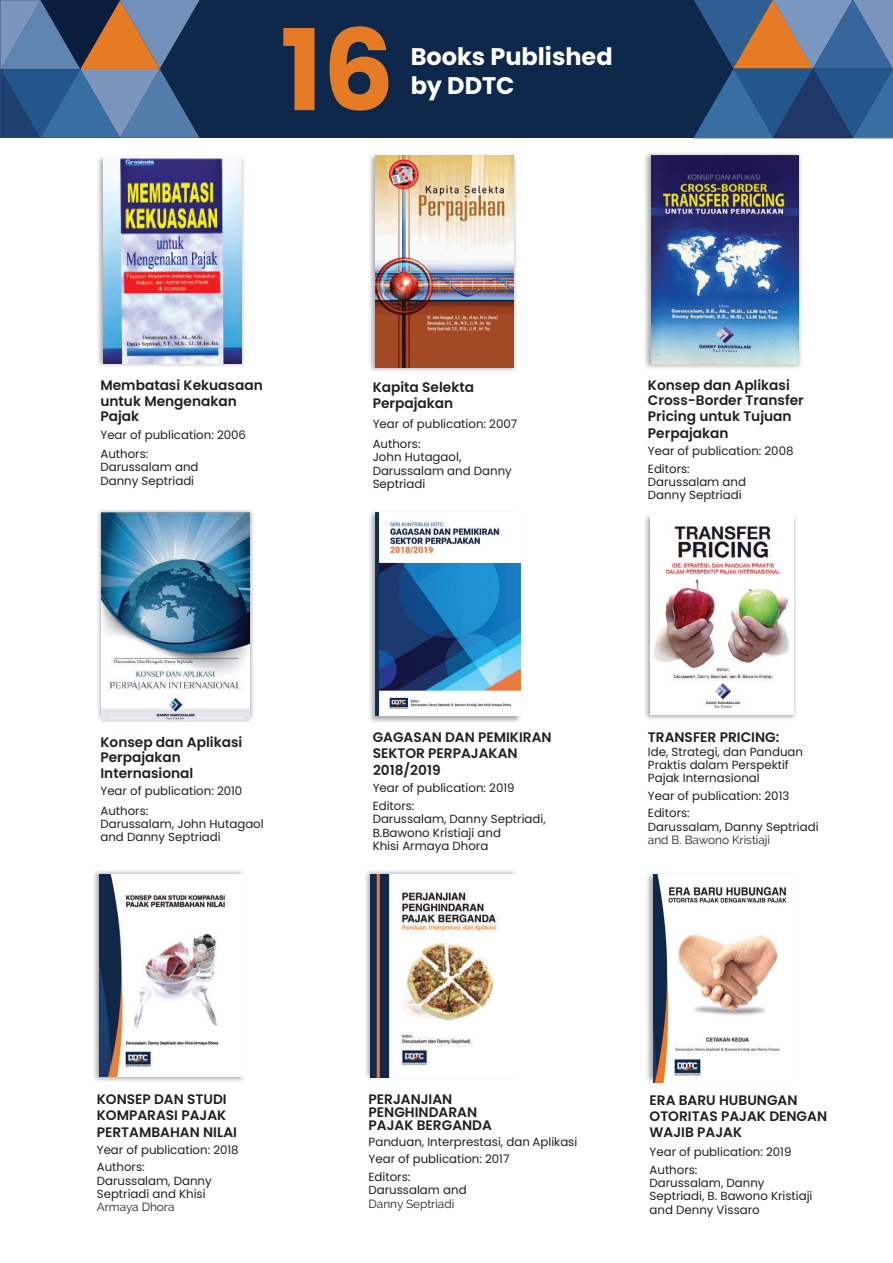
<style>
.page{position:relative;width:893px;height:1263px;background:#fff}
.page>*{position:absolute;margin:0;border:0;box-sizing:border-box;transform-origin:0 0}
.t1{font:700 112.5px "Poppins";color:#e57b25}
.t2{font:700 24px/28.8px "Poppins";color:#fff}
.t3{font:600 13.8px/15.3px "Poppins";color:#231f20}
.t4{font:11.85px/13.4px "Poppins";color:#231f20}
.t5{font:11.85px "Raleway";color:#231f20}
</style>
<div class="page">
<div style="left:0;top:0;width:892px;height:138px;background:#0d284a"></div>
<svg style="left:694px;top:0;width:199px;height:139px;background:#4f6684"></svg>
<hr style="left:853px;top:138px;width:40px;height:1px;background:#7c95bc">
<svg style="left:1px;top:0;width:198px;height:138px"></svg>
<img style="left:46px;top:106px;width:198px;height:260px">
<img style="left:104px;top:156px;width:138px;height:207px">
<img style="left:370px;top:155px;width:146px;height:216px">
<img style="left:375px;top:156px;width:138px;height:212px">
<img style="left:645px;top:101px;width:207px;height:267px">
<img style="left:652px;top:156px;width:147px;height:209px">
<img style="left:98px;top:510px;width:155px;height:212px">
<img style="left:102px;top:513px;width:147px;height:208px">
<img style="left:94px;top:871px;width:150px;height:210px">
<img style="left:99px;top:874px;width:145px;height:203px">
<img style="left:370px;top:512px;width:151px;height:210px">
<img style="left:376px;top:513px;width:144px;height:203px">
<img style="left:645px;top:515px;width:151px;height:204px">
<img style="left:650px;top:515px;width:143px;height:200px">
<img style="left:366px;top:871px;width:149px;height:207px">
<img style="left:370px;top:874px;width:145px;height:203px">
<img style="left:647px;top:874px;width:17px;height:209px">
<img style="left:653px;top:874px;width:134px;height:208px">
<h1 class="t1" style="left:280px;top:6px;width:115px">16</h1>
<h2 class="t2" style="left:411px;top:42px;width:203px">Books Published by DDTC</h2>
<p class="t3" style="left:100px;top:378px;width:164px">Membatasi Kekuasaan untuk Mengenakan<br>Pajak</p>
<p class="t4" style="left:100px;top:425px;width:147px;line-height:19px">Year of publication: 2006<br>Authors:</p>
<p class="t4" style="left:100px;top:460px;width:100px">Darussalam and<br>Danny Septriadi</p>
<p class="t3" style="left:100px;top:734px;width:143px;line-height:15.9px">Konsep dan Aplikasi<br>Perpajakan<br>Internasional</p>
<p class="t4" style="left:100px;top:782px;width:143px;line-height:19.2px">Year of publication: 2010<br>Authors:</p>
<p class="t4" style="left:100px;top:817px;width:165px">Darussalam, John Hutagaol and Danny Septriadi</p>
<p class="t3" style="left:97px;top:1091px;width:142px;line-height:16.5px">KONSEP DAN STUDI<br>KOMPARASI PAJAK<br>PERTAMBAHAN NILAI</p>
<p class="t4" style="left:97px;top:1141px;width:143px;line-height:17.1px">Year of publication: 2018<br>Authors:</p>
<p class="t4" style="left:97px;top:1174px;width:116px">Darussalam, Danny<br>Septriadi and Khisi</p>
<p class="t5" style="left:97px;top:1200px;width:79px">Armaya Dhora</p>
<p class="t3" style="left:373px;top:380px;width:103px">Kapita Selekta<br>Perpajakan</p>
<p class="t4" style="left:373px;top:414px;width:146px;line-height:20.2px">Year of publication: 2007<br>Authors:</p>
<p class="t4" style="left:373px;top:451px;width:141px">John Hutagaol,<br>Darussalam and Danny<br>Septriadi</p>
<p class="t3" style="left:373px;top:730px;width:180px">GAGASAN DAN PEMIKIRAN</p>
<p class="t3" style="left:373px;top:762px;width:69px">2018/2019</p>
<p class="t3" style="left:373px;top:745px;width:147px">SEKTOR PERPAJAKAN</p>
<p class="t4" style="left:373px;top:779px;width:143px;line-height:18px">Year of publication: 2019<br>Editors:</p>
<p class="t4" style="left:373px;top:812px;width:175px">Darussalam, Danny Septriadi,<br>B.Bawono Kristiaji and<br>Khisi Armaya Dhora</p>
<p class="t3" style="left:648px;top:378px;width:157px">Konsep dan Aplikasi<br>Cross-Border Transfer<br>Pricing untuk Tujuan</p>
<p class="t3" style="left:648px;top:426px;width:82px">Perpajakan</p>
<p class="t4" style="left:648px;top:443px;width:147px;line-height:17.2px">Year of publication: 2008<br>Editors:</p>
<p class="t4" style="left:648px;top:475px;width:100px">Darussalam and<br>Danny Septriadi</p>
<p class="t3" style="left:648px;top:730px;width:133px">TRANSFER PRICING:</p>
<p class="t4" style="left:648px;top:745px;width:157px">Ide, Strategi, dan Panduan<br>Praktis dalam Perspektif<br>Pajak Internasional</p>
<p class="t4" style="left:648px;top:787px;width:143px;line-height:17.2px">Year of publication: 2013<br>Editors:</p>
<p class="t4" style="left:648px;top:820px;width:172px">Darussalam, Danny Septriadi</p>
<p class="t5" style="left:648px;top:833px;width:124px">and B. Bawono Kristiaji</p>
<p class="t3" style="left:369px;top:1092px;width:125px;line-height:13.4px">PERJANJIAN<br>PENGHINDARAN<br>PAJAK BERGANDA</p>
<p class="t4" style="left:369px;top:1133px;width:210px;line-height:17.5px">Panduan, Interprestasi, dan Aplikasi<br>Year of publication: 2017<br>Editors:</p>
<p class="t4" style="left:369px;top:1183px;width:100px">Darussalam and</p>
<p class="t5" style="left:369px;top:1196px;width:87px">Danny Septriadi</p>
<p class="t3" style="left:649px;top:1093px;width:179px;line-height:15.9px">ERA BARU HUBUNGAN<br>OTORITAS PAJAK DENGAN<br>WAJIB PAJAK</p>
<p class="t4" style="left:649px;top:1144px;width:143px;line-height:17.2px">Year of publication: 2019<br>Authors:</p>
<p class="t4" style="left:649px;top:1176px;width:164px;line-height:13.8px">Darussalam, Danny<br>Septriadi, B. Bawono Kristiaji and Denny Vissaro</p>
</div>
